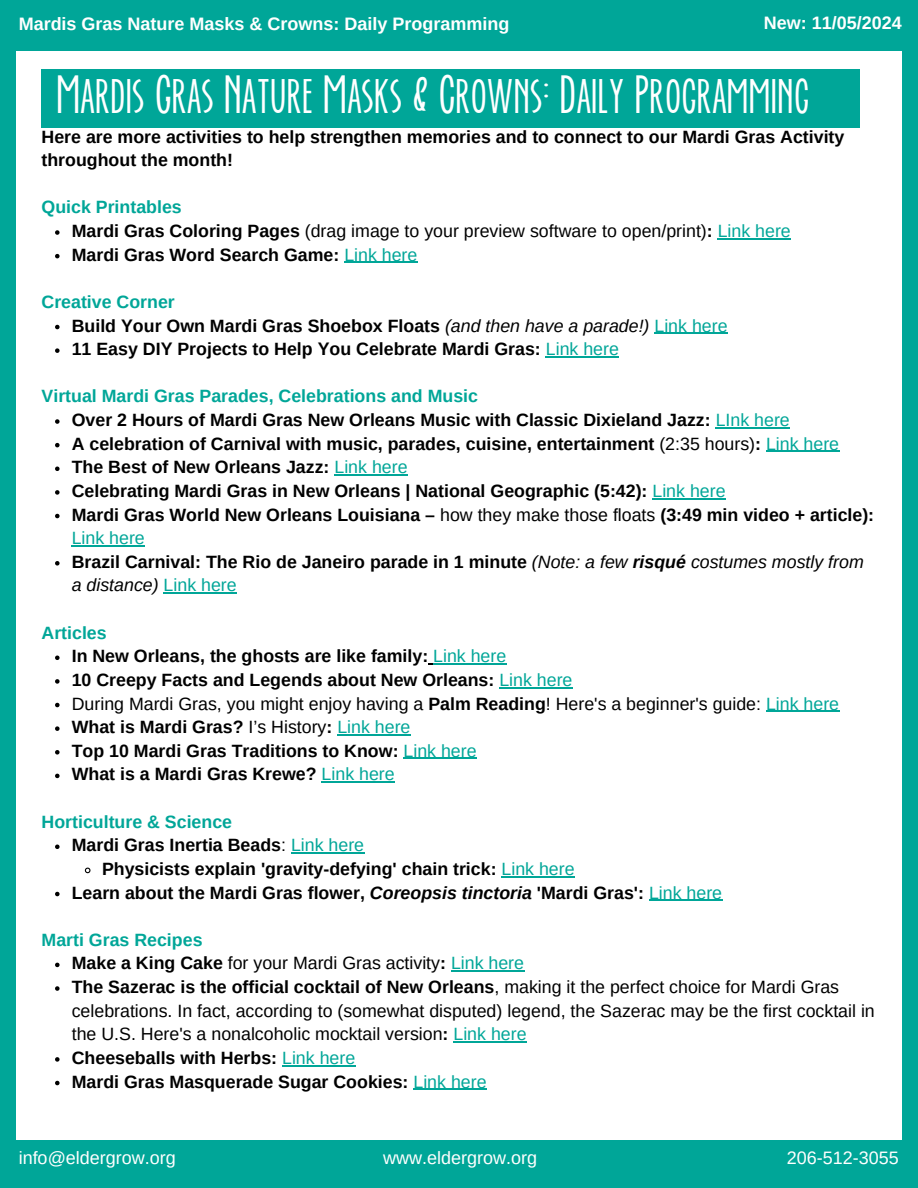
<style>
.page{position:relative;width:918px;height:1188px;background:#00a698}
.page>*{position:absolute;margin:0;border:0;box-sizing:border-box;transform-origin:0 0}
.t1{font:47.25px "Ever After";color:#fff}
.t2{font:700 18px "Arimo";color:#fff}
.t3{font:18px "Arimo";color:#fff}
.t4{font:700 17.85px/23.7px "Arimo";color:#000}
.t5{font:17.85px/23.7px "Arimo";color:#000}
.t6{font:700 17.85px "Arimo";color:#00a698}
.s1{font-weight:700}
.s2{color:#00a698}
.s3{font-weight:400;color:#00a698}
.s4{font-weight:400;font-style:italic}
.s5{font-weight:400}
.s6{font-style:italic}
</style>
<div class="page">
<div style="left:16px;top:51px;width:886px;height:1089px;background:#fff"></div>
<div style="left:42px;top:69px;width:818px;height:58px;background:#00a698"></div>
<svg style="left:55px;top:230px;width:5px;height:5px"></svg>
<hr style="left:718px;top:238px;width:73px;height:1px;background:#00a698">
<svg style="left:55px;top:254px;width:5px;height:4px"></svg>
<hr style="left:344px;top:262px;width:73px;height:1px;background:#00a698">
<svg style="left:55px;top:325px;width:5px;height:4px"></svg>
<hr style="left:654px;top:333px;width:74px;height:1px;background:#00a698">
<svg style="left:55px;top:348px;width:5px;height:5px"></svg>
<hr style="left:546px;top:356px;width:73px;height:1px;background:#00a698">
<svg style="left:55px;top:419px;width:5px;height:5px"></svg>
<hr style="left:716px;top:427px;width:74px;height:1px;background:#00a698">
<svg style="left:55px;top:443px;width:5px;height:4px"></svg>
<hr style="left:766px;top:451px;width:73px;height:1px;background:#00a698">
<svg style="left:55px;top:467px;width:5px;height:4px"></svg>
<hr style="left:334px;top:474px;width:74px;height:2px;background:#00a698">
<svg style="left:55px;top:490px;width:5px;height:5px"></svg>
<hr style="left:652px;top:498px;width:74px;height:1px;background:#00a698">
<svg style="left:55px;top:514px;width:5px;height:4px"></svg>
<hr style="left:72px;top:545px;width:73px;height:1px;background:#00a698">
<svg style="left:55px;top:561px;width:5px;height:5px"></svg>
<hr style="left:164px;top:593px;width:73px;height:1px;background:#00a698">
<svg style="left:55px;top:656px;width:5px;height:4px"></svg>
<hr style="left:433px;top:663px;width:73px;height:2px;background:#00a698">
<svg style="left:55px;top:679px;width:5px;height:5px"></svg>
<hr style="left:499px;top:687px;width:74px;height:1px;background:#00a698">
<svg style="left:55px;top:703px;width:5px;height:4px"></svg>
<hr style="left:766px;top:711px;width:73px;height:1px;background:#00a698">
<svg style="left:55px;top:726px;width:5px;height:5px"></svg>
<hr style="left:337px;top:734px;width:74px;height:1px;background:#00a698">
<svg style="left:55px;top:750px;width:5px;height:5px"></svg>
<hr style="left:404px;top:758px;width:73px;height:1px;background:#00a698">
<svg style="left:55px;top:774px;width:5px;height:4px"></svg>
<hr style="left:322px;top:782px;width:73px;height:1px;background:#00a698">
<svg style="left:55px;top:845px;width:5px;height:4px"></svg>
<hr style="left:291px;top:852px;width:73px;height:2px;background:#00a698">
<svg style="left:84px;top:867px;width:7px;height:7px"></svg>
<hr style="left:502px;top:876px;width:73px;height:1px;background:#00a698">
<svg style="left:55px;top:892px;width:5px;height:4px"></svg>
<hr style="left:649px;top:900px;width:73px;height:1px;background:#00a698">
<svg style="left:55px;top:963px;width:5px;height:4px"></svg>
<hr style="left:451px;top:971px;width:73px;height:1px;background:#00a698">
<svg style="left:55px;top:986px;width:5px;height:5px"></svg>
<hr style="left:453px;top:1041px;width:74px;height:2px;background:#00a698">
<svg style="left:55px;top:1057px;width:5px;height:5px"></svg>
<hr style="left:282px;top:1065px;width:73px;height:1px;background:#00a698">
<svg style="left:55px;top:1081px;width:5px;height:4px"></svg>
<hr style="left:413px;top:1089px;width:74px;height:1px;background:#00a698">
<p class="t2" style="left:19px;top:13px;width:492px">Mardis Gras Nature Masks &amp; Crowns: Daily Programming</p>
<p class="t2" style="left:764px;top:13px;width:140px">New: 11/05/2024</p>
<p class="t1" style="left:58px;top:75px;width:755px">Mardis Gras Nature Masks &amp; Crowns: Daily Programming</p>
<h2 class="t4" style="left:42px;top:124px;width:804px">Here are more activities to help strengthen memories and to connect to our Mardi Gras Activity throughout the month!</h2>
<h2 class="t6" style="left:42px;top:197px;width:142px">Quick Printables</h2>
<h1 class="t5" style="left:72px;top:219px;width:721px"><span class="s1">Mardi Gras Coloring Pages</span> (drag image to your preview software to open/print)<span class="s1">:</span> <span class="s2">Link here</span></h1>
<h2 class="t4" style="left:72px;top:243px;width:347px">Mardi Gras Word Search Game: <span class="s3">Link here</span></h2>
<h2 class="t6" style="left:42px;top:292px;width:135px">Creative Corner</h2>
<p class="t4" style="left:72px;top:313px;width:657px">Build Your Own Mardi Gras Shoebox Floats <span class="s4">(and then have a parade!)</span> <span class="s3">Link here</span></p>
<p class="t4" style="left:72px;top:337px;width:549px">11 Easy DIY Projects to Help You Celebrate Mardi Gras: <span class="s3">Link here</span></p>
<h2 class="t6" style="left:42px;top:386px;width:438px">Virtual Mardi Gras Parades, Celebrations and Music</h2>
<p class="t4" style="left:72px;top:408px;width:720px">Over 2 Hours of Mardi Gras New Orleans Music with Classic Dixieland Jazz: <span class="s3">LInk here</span></p>
<p class="t4" style="left:72px;top:432px;width:769px">A celebration of Carnival with music, parades, cuisine, entertainment <span class="s5">(2:35 hours)</span>: <span class="s3">Link here</span></p>
<h2 class="t4" style="left:72px;top:455px;width:337px">The Best of New Orleans Jazz: <span class="s3">Link here</span></h2>
<p class="t4" style="left:72px;top:479px;width:655px">Celebrating Mardi Gras in New Orleans | National Geographic (5:42): <span class="s3">Link here</span></p>
<p class="t4" style="left:72px;top:502px;width:804px">Mardi Gras World New Orleans Louisiana – <span class="s5">how they make those floats</span> (3:49 min video + article):<br><span class="s3">Link here</span></p>
<p class="t4" style="left:72px;top:550px;width:794px">Brazil Carnival: The Rio de Janeiro parade in 1 minute <span class="s4">(Note: a few</span> <span class="s6">risqué</span> <span class="s4">costumes mostly from a distance)</span> <span class="s3">Link here</span></p>
<p class="t6" style="left:42px;top:623px;width:67px">Articles</p>
<p class="t4" style="left:72px;top:644px;width:436px">In New Orleans, the ghosts are like family: <span class="s3">Link here</span></p>
<p class="t4" style="left:72px;top:668px;width:502px">10 Creepy Facts and Legends about New Orleans: <span class="s3">Link here</span></p>
<h2 class="t5" style="left:72px;top:691px;width:769px">During Mardi Gras, you might enjoy having a <span class="s1">Palm Reading</span>! Here's a beginner's guide: <span class="s2">Link here</span></h2>
<p class="t4" style="left:72px;top:715px;width:340px">What is Mardi Gras? <span class="s5">I’s History</span>: <span class="s3">Link here</span></p>
<p class="t4" style="left:72px;top:739px;width:406px">Top 10 Mardi Gras Traditions to Know: <span class="s3">Link here</span></p>
<p class="t4" style="left:72px;top:762px;width:324px">What is a Mardi Gras Krewe? <span class="s3">Link here</span></p>
<p class="t6" style="left:42px;top:812px;width:192px">Horticulture &amp; Science</p>
<p class="t4" style="left:72px;top:833px;width:294px">Mardi Gras Inertia Beads<span class="s5">:</span> <span class="s3">Link here</span></p>
<p class="t4" style="left:102px;top:857px;width:474px">Physicists explain 'gravity-defying' chain trick: <span class="s3">Link here</span></p>
<p class="t4" style="left:72px;top:880px;width:652px">Learn about the Mardi Gras flower, <span class="s6">Coreopsis tinctoria</span> 'Mardi Gras': <span class="s3">Link here</span></p>
<p class="t6" style="left:42px;top:930px;width:163px">Marti Gras Recipes</p>
<p class="t5" style="left:72px;top:951px;width:454px"><span class="s1">Make a King Cake</span> for your Mardi Gras activity<span class="s1">:</span> <span class="s2">Link here</span></p>
<p class="t5" style="left:72px;top:975px;width:805px"><span class="s1">The Sazerac is the official cocktail of New Orleans</span>, making it the perfect choice for Mardi Gras celebrations. In fact, according to (somewhat disputed) legend, the Sazerac may be the first cocktail in the U.S. Here's a nonalcoholic mocktail version<span class="s1">:</span> <span class="s2">Link here</span></p>
<h2 class="t4" style="left:72px;top:1046px;width:285px">Cheeseballs with Herbs: <span class="s3">Link here</span></h2>
<p class="t4" style="left:72px;top:1069px;width:416px">Mardi Gras Masquerade Sugar Cookies: <span class="s3">Link here</span></p>
<p class="t3" style="left:19px;top:1148px;width:159px">info@eldergrow.org</p>
<p class="t3" style="left:383px;top:1148px;width:155px">www.eldergrow.org</p>
<p class="t3" style="left:787px;top:1148px;width:114px">206-512-3055</p>
</div>
